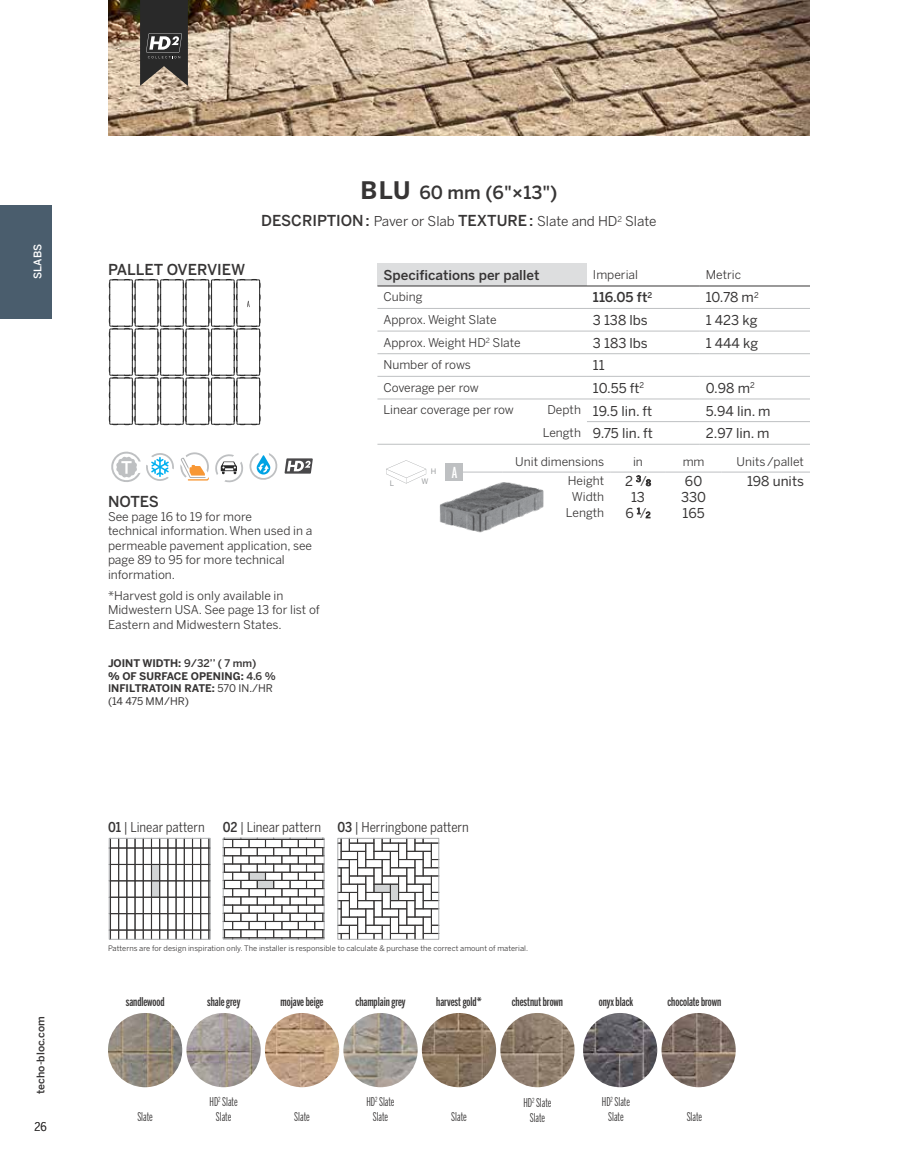
<style>
.page{position:relative;width:918px;height:1175px;background:#fff}
.page>*{position:absolute;margin:0;border:0;box-sizing:border-box;transform-origin:0 0}
.t1{font:500 18px "Benton Sans";color:#373535}
.t2{font:500 15px "Benton Sans";color:#373535}
.t3{font:500 15px "Benton Sans Extra Comp";color:#fff}
.t4{font:13.5px "Benton Sans";color:#373535}
.t5{font:13.5px "Benton Sans Cond";color:#373535}
.t6{font:13.5px "Benton Sans";color:#373535}
.t7{font:500 13.5px "Benton Sans";color:#373535}
.t8{font:12px/14.4px "Benton Sans";color:#373535}
.t9{font:500 12px "Benton Sans Extra Comp";color:#373535}
.t10{font:12px/15px "Benton Sans Extra Comp";color:#373535;text-align:center}
.t11{font:12px "Benton Sans Cond";color:#373535}
.t12{font:700 10.5px/12.6px "Benton Sans";color:#373535}
.t13{font:500 10.5px "Benton Sans";color:#373535}
.t14{font:500 10.5px "Benton Sans";color:#fff}
.t15{font:7.5px "Benton Sans";letter-spacing:.005em;color:#373535}
.t16{font:7.5px "Benton Sans";color:#97999b}
.s1{font-weight:700;font-size:24px}
.s2{font-weight:500;font-size:15px}
.s3{font-weight:500}
.s4{font-weight:400}
.s5{font-size:12px}
.s6{font-size:8.1px}
</style>
<div class="page">
<div style="left:0;top:205px;width:52px;height:113px;background:#4a5d6d"></div>
<img style="left:108px;top:0;width:702px;height:135px">
<svg style="left:109px;top:279px;width:151px;height:146px"></svg>
<svg style="left:111px;top:451px;width:63px;height:31px"></svg>
<svg style="left:180px;top:452px;width:29px;height:28px"></svg>
<svg style="left:215px;top:453px;width:63px;height:30px"></svg>
<svg style="left:285px;top:458px;width:28px;height:15px"></svg>
<svg style="left:111px;top:840px;width:97px;height:97px"></svg>
<div style="left:109px;top:838px;width:101px;height:101px;border:1px solid #aaacae"></div>
<svg style="left:225px;top:839px;width:98px;height:98px"></svg>
<div style="left:223px;top:837px;width:102px;height:102px;border:1px solid #aaacae"></div>
<svg style="left:340px;top:840px;width:97px;height:97px"></svg>
<div style="left:338px;top:838px;width:101px;height:101px;border:1px solid #aaacae"></div>
<img style="left:439px;top:482px;width:105px;height:51px">
<div style="left:377px;top:263px;width:210px;height:23px;background:#dddedf"></div>
<hr style="left:587px;top:286px;width:113px;height:1px;background:#373535">
<hr style="left:700px;top:286px;width:110px;height:1px;background:#373535">
<hr style="left:587px;top:376px;width:113px;height:1px;background:#bec0c2">
<hr style="left:700px;top:376px;width:110px;height:1px;background:#bec0c2">
<hr style="left:587px;top:398px;width:113px;height:1px;background:#bec0c2">
<hr style="left:700px;top:398px;width:110px;height:1px;background:#bec0c2">
<hr style="left:587px;top:421px;width:113px;height:1px;background:#bec0c2">
<hr style="left:700px;top:421px;width:110px;height:1px;background:#bec0c2">
<hr style="left:377px;top:444px;width:210px;height:1px;background:#bec0c2">
<hr style="left:587px;top:444px;width:113px;height:1px;background:#bec0c2">
<hr style="left:700px;top:444px;width:110px;height:1px;background:#bec0c2">
<hr style="left:587px;top:308px;width:113px;height:1px;background:#bec0c2">
<hr style="left:587px;top:331px;width:113px;height:1px;background:#bec0c2">
<hr style="left:587px;top:353px;width:113px;height:1px;background:#bec0c2">
<hr style="left:700px;top:308px;width:110px;height:1px;background:#bec0c2">
<hr style="left:700px;top:331px;width:110px;height:1px;background:#bec0c2">
<hr style="left:700px;top:353px;width:110px;height:1px;background:#bec0c2">
<hr style="left:377px;top:308px;width:210px;height:1px;background:#bec0c2">
<hr style="left:377px;top:331px;width:210px;height:1px;background:#bec0c2">
<hr style="left:377px;top:353px;width:210px;height:1px;background:#bec0c2">
<hr style="left:377px;top:286px;width:210px;height:1px;background:#373535">
<hr style="left:377px;top:376px;width:210px;height:1px;background:#bec0c2">
<hr style="left:377px;top:398px;width:210px;height:1px;background:#bec0c2">
<hr style="left:445px;top:472px;width:58px;height:1px;background:#bec0c2">
<hr style="left:503px;top:472px;width:107px;height:1px;background:#bec0c2">
<hr style="left:610px;top:472px;width:56px;height:1px;background:#bec0c2">
<hr style="left:666px;top:472px;width:55px;height:1px;background:#bec0c2">
<hr style="left:721px;top:472px;width:89px;height:1px;background:#bec0c2">
<svg style="left:386px;top:460px;width:40px;height:23px"></svg>
<div style="left:445px;top:463px;width:18px;height:18px;background:#bec0c2"></div>
<svg style="left:636px;top:475px;width:15px;height:11px"></svg>
<svg style="left:637px;top:508px;width:3px;height:6px"></svg>
<svg style="left:646px;top:511px;width:4px;height:7px"></svg>
<img style="left:108px;top:1013px;width:74px;height:74px;border-radius:37px">
<img style="left:186px;top:1013px;width:75px;height:74px;border-radius:37px">
<img style="left:265px;top:1013px;width:74px;height:74px;border-radius:37px">
<img style="left:343px;top:1013px;width:75px;height:74px;border-radius:37px">
<img style="left:422px;top:1013px;width:74px;height:74px;border-radius:37px">
<img style="left:500px;top:1013px;width:75px;height:74px;border-radius:37px">
<img style="left:662px;top:1013px;width:74px;height:74px;border-radius:37px">
<img style="left:583px;top:1013px;width:74px;height:74px;border-radius:37px">
<svg style="left:140px;top:0;width:48px;height:86px;background:#484643"></svg>
<p class="t14" style="left:31px;top:279px;width:36px;rotate:-90deg">SLABS</p>
<p class="t13" style="left:35px;top:1093px;width:79px;rotate:-90deg">techo-bloc.com</p>
<p class="t11" style="left:34px;top:1119px;width:14px">26</p>
<h1 class="t1" style="left:361px;top:182px;width:198px"><span class="s1">BLU</span> 60 mm (6"×13")</h1>
<p class="t6" style="left:261px;top:213px;width:397px"><span class="s2">DESCRIPTION:</span> Paver or Slab <span class="s2">TEXTURE:</span> Slate and HD<sup>2</sup> Slate</p>
<p class="t2" style="left:108px;top:261px;width:139px">PALLET OVERVIEW</p>
<p class="t2" style="left:108px;top:492px;width:53px">NOTES</p>
<p class="t8" style="left:108px;top:509px;width:206px">See page 16 to 19 for more<br>technical information. When used in a permeable pavement application, see page 89 to 95 for more technical information.</p>
<p class="t8" style="left:108px;top:588px;width:213px">*Harvest gold is only available in<br>Midwestern USA. See page 13 for list of<br>Eastern and Midwestern States.</p>
<p class="t12" style="left:108px;top:657px;width:169px">JOINT WIDTH: <span class="s3">9/32’’ ( 7 mm)<br></span>% OF SURFACE OPENING: <span class="s3">4.6 %<br>I</span>NFILTRATOIN RATE: <span class="s4">570 IN./HR (14 475 MM/HR)</span></p>
<p class="t7" style="left:383px;top:267px;width:158px">Specifications per pallet</p>
<p class="t8" style="left:593px;top:267px;width:47px">Imperial</p>
<p class="t8" style="left:706px;top:267px;width:37px">Metric</p>
<p class="t8" style="left:383px;top:289px;width:41px">Cubing</p>
<p class="t7" style="left:593px;top:289px;width:61px">116.05 ft<sup>2</sup></p>
<p class="t4" style="left:706px;top:289px;width:54px">10.78 m<sup>2</sup></p>
<p class="t8" style="left:383px;top:312px;width:115px">Approx. Weight Slate</p>
<p class="t4" style="left:593px;top:312px;width:56px">3 138 lbs</p>
<p class="t4" style="left:706px;top:312px;width:53px">1 423 kg</p>
<p class="t8" style="left:383px;top:335px;width:139px">Approx. Weight HD<sup>2</sup> Slate</p>
<p class="t4" style="left:593px;top:335px;width:56px">3 183 lbs</p>
<p class="t4" style="left:706px;top:335px;width:54px">1 444 kg</p>
<p class="t8" style="left:383px;top:357px;width:89px">Number of rows</p>
<p class="t4" style="left:593px;top:357px;width:13px">11</p>
<p class="t8" style="left:383px;top:381px;width:97px">Coverage per row</p>
<p class="t4" style="left:593px;top:380px;width:53px">10.55 ft<sup>2</sup></p>
<p class="t4" style="left:706px;top:380px;width:50px">0.98 m<sup>2</sup></p>
<p class="t8" style="left:383px;top:403px;width:132px">Linear coverage per row</p>
<p class="t4" style="left:548px;top:403px;width:106px"><span class="s5">Depth</span> 19.5 lin. ft</p>
<p class="t4" style="left:706px;top:403px;width:66px">5.94 lin. m</p>
<p class="t4" style="left:543px;top:425px;width:111px"><span class="s5">Length</span> 9.75 lin. ft</p>
<p class="t4" style="left:706px;top:425px;width:65px">2.97 lin. m</p>
<p class="t16" style="left:431px;top:467px;width:7px">H</p>
<p class="t16" style="left:390px;top:479px;width:6px">L</p>
<p class="t16" style="left:421px;top:477px;width:8px">W</p>
<p class="t8" style="left:515px;top:454px;width:90px">Unit dimensions</p>
<p class="t8" style="left:633px;top:454px;width:11px">in</p>
<p class="t8" style="left:683px;top:454px;width:23px">mm</p>
<p class="t8" style="left:737px;top:454px;width:69px">Units/pallet</p>
<p class="t3" style="left:452px;top:464px;width:7px">A</p>
<p class="t8" style="left:568px;top:473px;width:38px">Height</p>
<p class="t4" style="left:625px;top:473px;width:27px">2 <sup>3</sup>⁄<span class="s6">8</span></p>
<p class="t4" style="left:685px;top:473px;width:19px">60</p>
<p class="t4" style="left:747px;top:473px;width:58px">198 units</p>
<p class="t8" style="left:572px;top:489px;width:34px">Width</p>
<p class="t4" style="left:631px;top:489px;width:15px">13</p>
<p class="t4" style="left:681px;top:489px;width:27px">330</p>
<p class="t8" style="left:566px;top:505px;width:40px">Length</p>
<p class="t4" style="left:625px;top:505px;width:27px">6 <sup>1</sup>⁄<span class="s6">2</span></p>
<p class="t4" style="left:683px;top:505px;width:24px">165</p>
<p class="t5" style="left:108px;top:819px;width:98px"><span class="s3">01</span> | Linear pattern</p>
<p class="t5" style="left:223px;top:819px;width:248px"><span class="s3">02</span> | Linear pattern <span class="s3">03</span> | Herringbone pattern</p>
<p class="t15" style="left:108px;top:943px;width:422px">Patterns are for design inspiration only. The installer is responsible to calculate &amp; purchase the correct amount of material.</p>
<p class="t9" style="left:126px;top:995px;width:40px">sandlewood</p>
<p class="t9" style="left:207px;top:995px;width:35px">shale grey</p>
<p class="t9" style="left:281px;top:995px;width:44px">mojave beige</p>
<p class="t9" style="left:356px;top:995px;width:51px">champlain grey</p>
<p class="t9" style="left:436px;top:995px;width:47px">harvest gold*</p>
<p class="t9" style="left:512px;top:995px;width:53px">chestnut brown</p>
<p class="t9" style="left:599px;top:995px;width:36px">onyx black</p>
<p class="t9" style="left:667px;top:995px;width:55px">chocolate brown</p>
<p class="t10" style="left:137px;top:1109px;width:17px">Slate</p>
<p class="t10" style="left:210px;top:1094px;width:30px">HD<sup>2</sup> Slate<br>Slate</p>
<p class="t10" style="left:294px;top:1109px;width:17px">Slate</p>
<p class="t10" style="left:366px;top:1094px;width:30px">HD<sup>2</sup> Slate<br>Slate</p>
<p class="t10" style="left:451px;top:1109px;width:17px">Slate</p>
<p class="t10" style="left:523px;top:1094px;width:30px">HD<sup>2</sup> Slate<br>Slate</p>
<p class="t10" style="left:602px;top:1094px;width:30px">HD<sup>2</sup> Slate<br>Slate</p>
<p class="t10" style="left:687px;top:1109px;width:17px">Slate</p>
</div>
